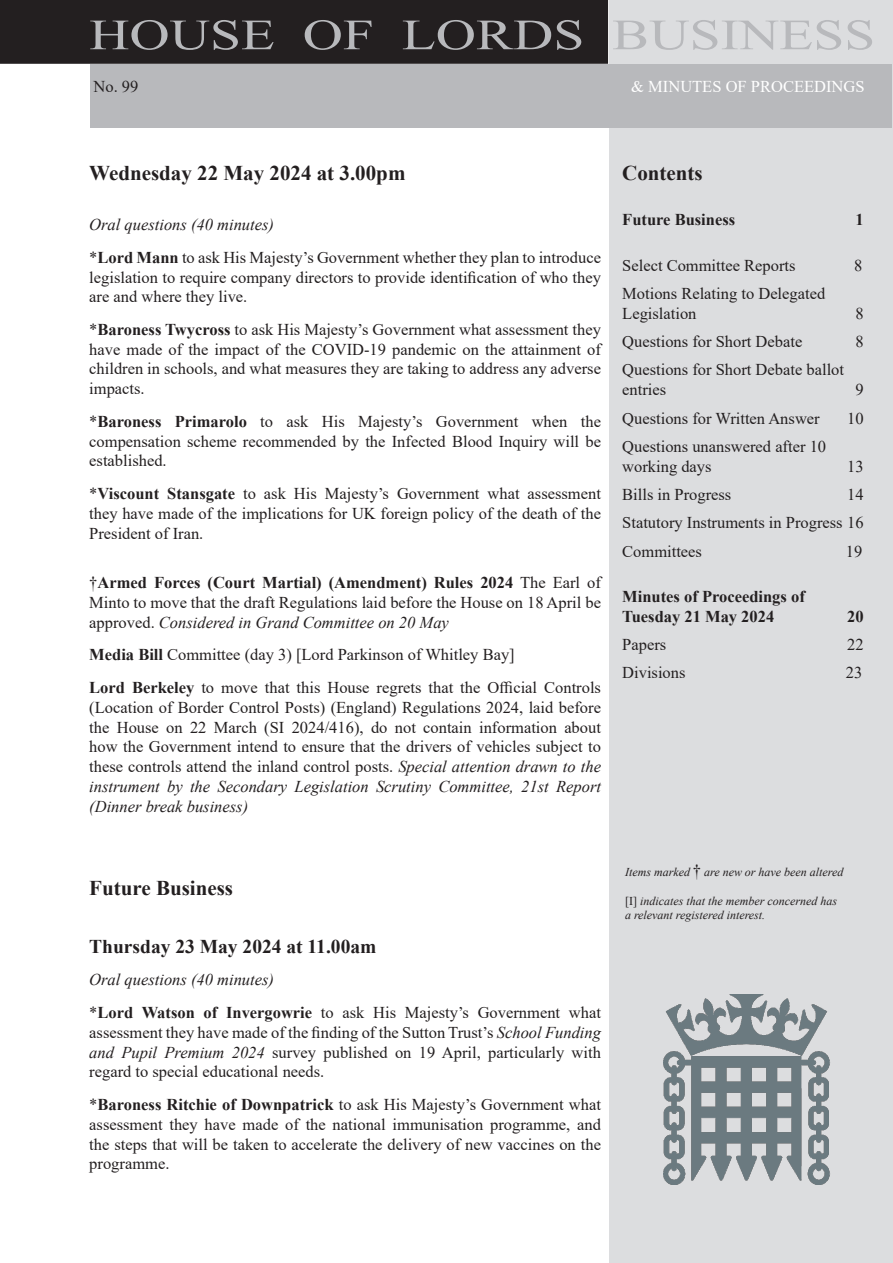
<style>
.page{position:relative;width:893px;height:1263px;background:#fff}
.page>*{position:absolute;margin:0;border:0;box-sizing:border-box;transform-origin:0 0}
.t1{font:43.2px "Times New Roman";color:#b8b9bc;scale:1.29 1}
.OPDate{font:700 21px "Times New Roman";color:#231f20}
.ContentsHeadingBoldR{font:700 21px "Times New Roman";color:#231f20}
.FBDate{font:700 19.5px "Times New Roman";color:#231f20}
.OrderPaperEntryDispl{font:16.5px/19.8px "Times New Roman";color:#231f20;text-align:justify}
.t2{font:700 16.5px/19.8px "Times New Roman";color:#231f20}
.OrderPaperEntryDispl-2{font:italic 16.5px "Times New Roman";color:#231f20}
.t3{font:16.5px "Times New Roman";color:#fff}
.t4{font:italic 12px/14.4px "Times New Roman";color:#231f20}
.s1{font-weight:700}
.s2{font-style:italic}
.s3{font-style:normal;font-size:16.5px}
.s4{font-style:normal}
</style>
<div class="page">
<div style="left:1px;top:1px;width:606px;height:62px;background:#231f20"></div>
<div style="left:0;top:0;width:608px;height:64px;border:2px solid #231f20"></div>
<div style="left:609px;top:1px;width:283px;height:1262px;background:#dcdddf"></div>
<div style="left:90px;top:65px;width:801px;height:63px;background:#b8b9bc"></div>
<img style="left:664px;top:994px;width:166px;height:190px">
<h1 class="t1" style="left:89px;top:4px;width:611px">HOUSE OF LORDS BUSINESS</h1>
<p class="OrderPaperEntryDispl" style="left:94px;top:76px;width:46px">No. 99</p>
<p class="t3" style="left:631px;top:75px;width:235px">&amp; MINUTES OF PROCEEDINGS</p>
<p class="OPDate" style="left:89px;top:158px;width:318px">Wednesday 22 May 2024 at 3.00pm</p>
<p class="OrderPaperEntryDispl-2" style="left:89px;top:213px;width:186px">Oral questions (40 minutes)</p>
<p class="OrderPaperEntryDispl" style="left:89px;top:247px;width:513px">*<span class="s1">Lord Mann</span> to ask His Majesty’s Government whether they plan to introduce legislation to require company directors to provide identification of who they are and where they live.</p>
<p class="OrderPaperEntryDispl" style="left:89px;top:319px;width:513px">*<span class="s1">Baroness Twycross</span> to ask His Majesty’s Government what assessment they have made of the impact of the COVID-19 pandemic on the attainment of children in schools, and what measures they are taking to address any adverse impacts.</p>
<p class="OrderPaperEntryDispl" style="left:89px;top:411px;width:513px">*<span class="s1">Baroness Primarolo</span> to ask His Majesty’s Government when the compensation scheme recommended by the Infected Blood Inquiry will be established.</p>
<p class="OrderPaperEntryDispl" style="left:89px;top:483px;width:513px">*<span class="s1">Viscount Stansgate</span> to ask His Majesty’s Government what assessment they have made of the implications for UK foreign policy of the death of the President of Iran.</p>
<p class="OrderPaperEntryDispl" style="left:89px;top:572px;width:513px">†<span class="s1">Armed Forces (Court Martial) (Amendment) Rules 2024</span> The Earl of Minto to move that the draft Regulations laid before the House on 18 April be approved. <span class="s2">Considered in Grand Committee on 20 May</span></p>
<p class="OrderPaperEntryDispl" style="left:89px;top:644px;width:427px"><span class="s1">Media Bill</span> Committee (day 3) [Lord Parkinson of Whitley Bay]</p>
<p class="OrderPaperEntryDispl" style="left:89px;top:677px;width:513px"><span class="s1">Lord Berkeley</span> to move that this House regrets that the Official Controls (Location of Border Control Posts) (England) Regulations 2024, laid before the House on 22 March (SI 2024/416), do not contain information about how the Government intend to ensure that the drivers of vehicles subject to these controls attend the inland control posts. <span class="s2">Special attention drawn to the instrument by the Secondary Legislation Scrutiny Committee, 21st Report (Dinner break business)</span></p>
<p class="OPDate" style="left:622px;top:158px;width:82px">Contents</p>
<p class="t2" style="left:622px;top:209px;width:114px">Future Business</p>
<p class="t2" style="left:855px;top:209px;width:10px">1</p>
<p class="OrderPaperEntryDispl" style="left:622px;top:255px;width:175px">Select Committee Reports</p>
<p class="OrderPaperEntryDispl" style="left:854px;top:255px;width:10px">8</p>
<p class="OrderPaperEntryDispl" style="left:622px;top:283px;width:205px">Motions Relating to Delegated<br>Legislation</p>
<p class="OrderPaperEntryDispl" style="left:855px;top:303px;width:10px">8</p>
<p class="OrderPaperEntryDispl" style="left:622px;top:331px;width:182px">Questions for Short Debate</p>
<p class="OrderPaperEntryDispl" style="left:855px;top:331px;width:10px">8</p>
<p class="OrderPaperEntryDispl" style="left:622px;top:359px;width:223px">Questions for Short Debate ballot entries</p>
<p class="OrderPaperEntryDispl" style="left:855px;top:379px;width:10px">9</p>
<p class="OrderPaperEntryDispl" style="left:622px;top:408px;width:199px">Questions for Written Answer</p>
<p class="OrderPaperEntryDispl" style="left:847px;top:408px;width:18px">10</p>
<p class="OrderPaperEntryDispl" style="left:622px;top:436px;width:205px">Questions unanswered after 10 working days</p>
<p class="OrderPaperEntryDispl" style="left:847px;top:456px;width:18px">13</p>
<p class="OrderPaperEntryDispl" style="left:622px;top:484px;width:111px">Bills in Progress</p>
<p class="OrderPaperEntryDispl" style="left:847px;top:484px;width:18px">14</p>
<p class="OrderPaperEntryDispl" style="left:622px;top:512px;width:243px">Statutory Instruments in Progress 16</p>
<p class="OrderPaperEntryDispl" style="left:622px;top:541px;width:81px">Committees</p>
<p class="OrderPaperEntryDispl" style="left:846px;top:541px;width:18px">19</p>
<p class="t2" style="left:622px;top:586px;width:184px">Minutes of Proceedings of<br>Tuesday 21 May 2024</p>
<p class="t2" style="left:847px;top:606px;width:18px">20</p>
<p class="OrderPaperEntryDispl" style="left:622px;top:634px;width:45px">Papers</p>
<p class="OrderPaperEntryDispl" style="left:847px;top:634px;width:18px">22</p>
<p class="OrderPaperEntryDispl" style="left:622px;top:662px;width:65px">Divisions</p>
<p class="OrderPaperEntryDispl" style="left:846px;top:662px;width:18px">23</p>
<p class="ContentsHeadingBoldR" style="left:89px;top:873px;width:145px">Future Business</p>
<p class="FBDate" style="left:89px;top:932px;width:289px">Thursday 23 May 2024 at 11.00am</p>
<p class="OrderPaperEntryDispl-2" style="left:89px;top:968px;width:186px">Oral questions (40 minutes)</p>
<p class="OrderPaperEntryDispl" style="left:89px;top:1002px;width:513px">*<span class="s1">Lord Watson of Invergowrie</span> to ask His Majesty’s Government what assessment they have made of the finding of the Sutton Trust’s <span class="s2">School Funding and Pupil Premium 2024</span> survey published on 19 April, particularly with regard to special educational needs.</p>
<p class="OrderPaperEntryDispl" style="left:89px;top:1094px;width:513px">*<span class="s1">Baroness Ritchie of Downpatrick</span> to ask His Majesty’s Government what assessment they have made of the national immunisation programme, and the steps that will be taken to accelerate the delivery of new vaccines on the programme.</p>
<p class="t4" style="left:625px;top:864px;width:220px">Items marked <span class="s3">†</span> are new or have been altered</p>
<p class="t4" style="left:625px;top:893px;width:213px"><span class="s4">[I]</span> indicates that the member concerned has a relevant registered interest.</p>
</div>
